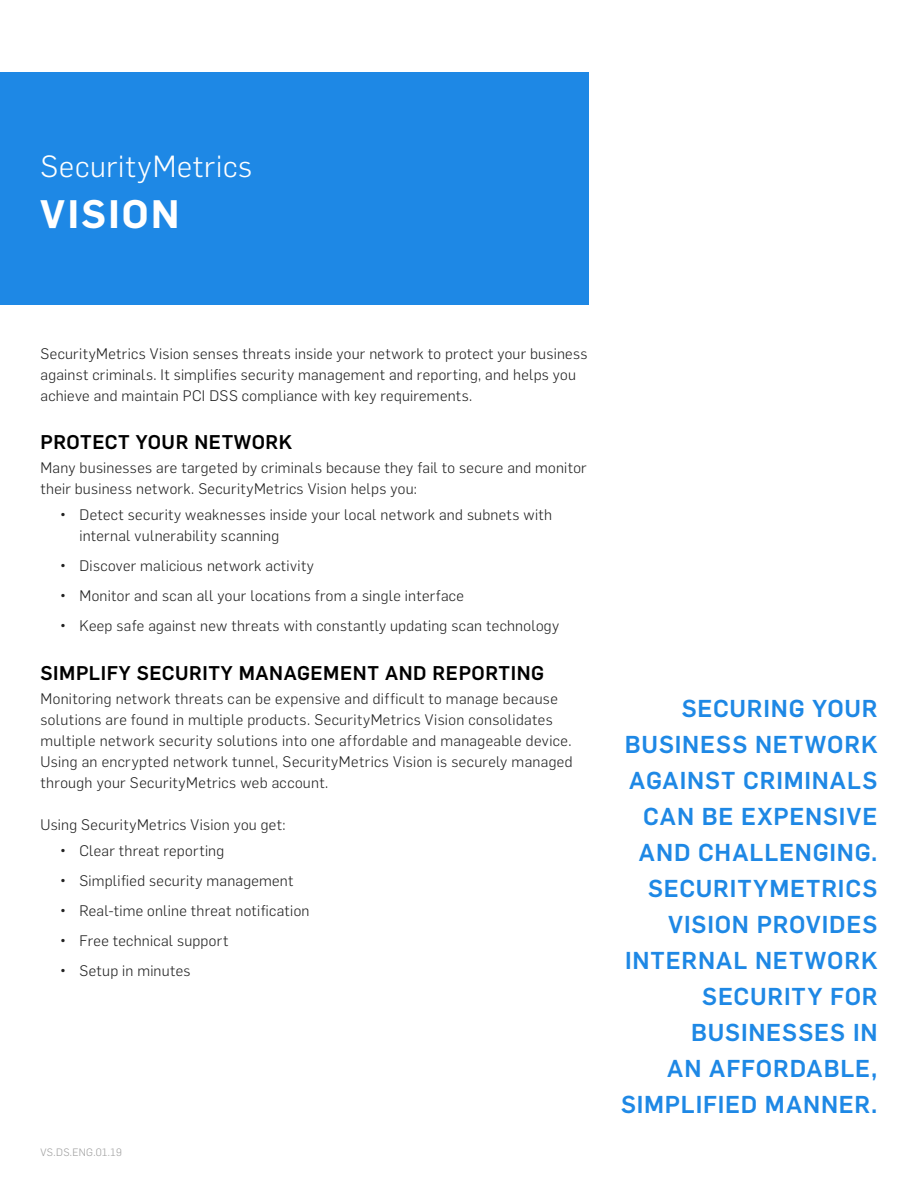
<style>
.page{position:relative;width:918px;height:1188px;background:#fff}
.page>*{position:absolute;margin:0;border:0;box-sizing:border-box;transform-origin:0 0}
.t1{font:600 39px "Flama";letter-spacing:.06em;color:#fff}
.t2{font:300 30px "Flama";letter-spacing:.03em;color:#fff}
.t3{font:500 24px/36px "Flama";letter-spacing:.035em;color:#1e88e5;text-align:right}
.t4{font:500 19.5px "Flama";letter-spacing:.03em;color:#000}
.t5{font:300 15px/21px "Flama";letter-spacing:.02em;color:#212121}
.t6{font:300 10.5px "Flama";letter-spacing:.035em;color:#9e9e9e}
.s1{font-family:"Flama Basic";font-weight:400}
</style>
<div class="page">
<div style="left:0;top:72px;width:590px;height:232px;background:#1e88e5"></div>
<h2 class="t2" style="left:40px;top:146px;width:213px">SecurityMetrics</h2>
<h1 class="t1" style="left:40px;top:186px;width:140px">VISION</h1>
<p class="t5" style="left:40px;top:343px;width:549px">SecurityMetrics Vision senses threats inside your network to protect your business against criminals. It simplifies security management and reporting, and helps you achieve and maintain PCI DSS compliance with key requirements.</p>
<h3 class="t4" style="left:40px;top:428px;width:253px">PROTECT YOUR NETWORK</h3>
<p class="t5" style="left:40px;top:457px;width:548px">Many businesses are targeted by criminals because they fail to secure and monitor their business network. SecurityMetrics Vision helps you:</p>
<p class="t5" style="left:80px;top:503px;width:474px;text-indent:-20px"><span class="s1">•</span> Detect security weaknesses inside your local network and subnets with internal vulnerability scanning</p>
<p class="t5" style="left:60px;top:554px;width:256px"><span class="s1">•</span> Discover malicious network activity</p>
<p class="t5" style="left:60px;top:584px;width:406px"><span class="s1">•</span> Monitor and scan all your locations from a single interface</p>
<p class="t5" style="left:60px;top:614px;width:501px"><span class="s1">•</span> Keep safe against new threats with constantly updating scan technology</p>
<h3 class="t4" style="left:40px;top:659px;width:505px">SIMPLIFY SECURITY MANAGEMENT AND REPORTING</h3>
<p class="t5" style="left:40px;top:688px;width:534px">Monitoring network threats can be expensive and difficult to manage because solutions are found in multiple products. SecurityMetrics Vision consolidates multiple network security solutions into one affordable and manageable device.<br>Using an encrypted network tunnel, SecurityMetrics Vision is securely managed through your SecurityMetrics web account.</p>
<p class="t5" style="left:40px;top:814px;width:247px">Using SecurityMetrics Vision you get:</p>
<p class="t5" style="left:60px;top:839px;width:166px"><span class="s1">•</span> Clear threat reporting</p>
<p class="t5" style="left:60px;top:869px;width:235px"><span class="s1">•</span> Simplified security management</p>
<p class="t5" style="left:60px;top:899px;width:251px"><span class="s1">•</span> Real-time online threat notification</p>
<p class="t5" style="left:60px;top:929px;width:170px"><span class="s1">•</span> Free technical support</p>
<p class="t5" style="left:60px;top:959px;width:132px"><span class="s1">•</span> Setup in minutes</p>
<p class="t6" style="left:40px;top:1145px;width:83px">VS.DS.ENG.01.19</p>
<h3 class="t3" style="left:621px;top:689px;width:258px">SECURING YOUR<br>BUSINESS NETWORK<br>AGAINST CRIMINALS<br>CAN BE EXPENSIVE<br>AND CHALLENGING.<br>SECURITYMETRICS<br>VISION PROVIDES<br>INTERNAL NETWORK<br>SECURITY FOR<br>BUSINESSES IN<br>AN AFFORDABLE,<br>SIMPLIFIED MANNER.</h3>
</div>
